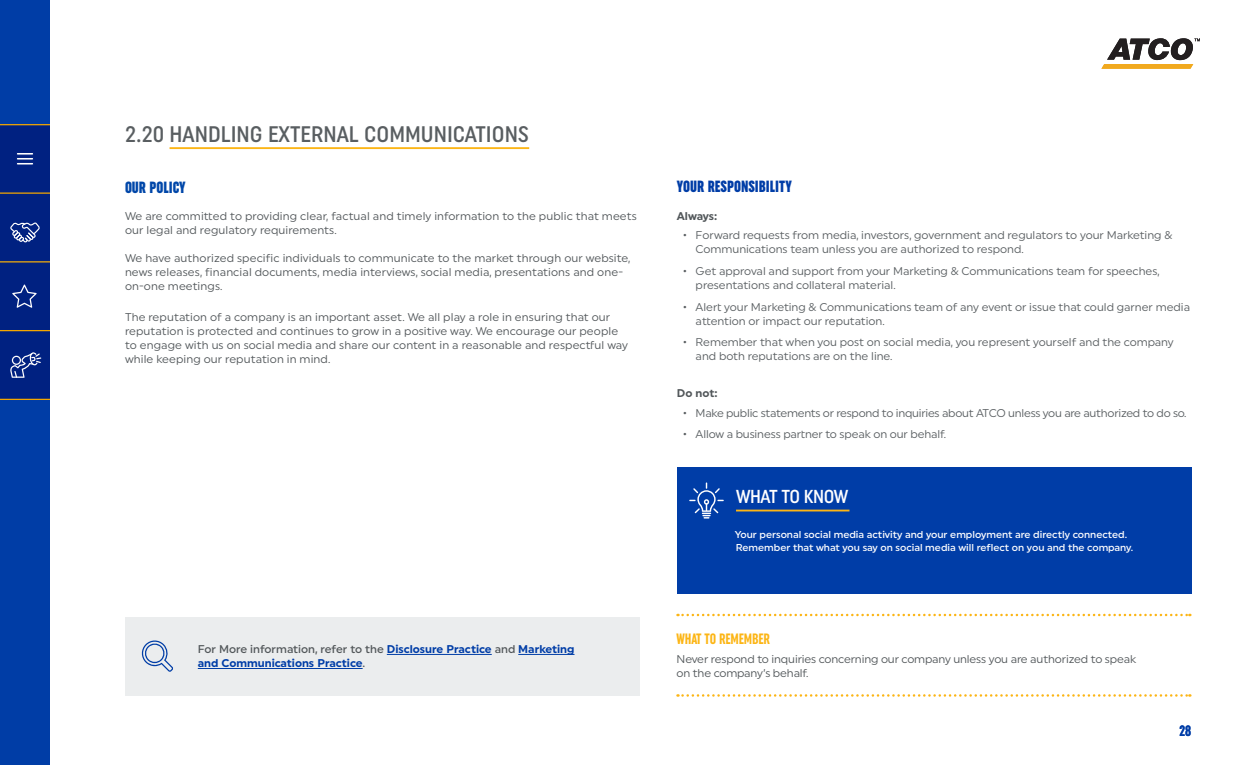
<style>
.page{position:relative;width:1260px;height:765px;background:#fff}
.page>*{position:absolute;margin:0;border:0;box-sizing:border-box;transform-origin:0 0}
.t1{font:500 condensed 22.5px "Uniform";color:#595e61}
.t2{font:500 condensed 18.75px "Uniform";letter-spacing:-.02em;color:#fff}
.t3{font:900 extra-condensed 16.25px "Uniform";color:#003da7}
.t4{font:900 extra-condensed 16.25px "Uniform";color:#0047a9}
.t5{font:700 extra-condensed 15px "Uniform";letter-spacing:-.01em;color:#fcb515}
.t6{font:700 extra-condensed 15px "Uniform";color:#003da7}
.t7{font:11.25px/14px "Uniform";letter-spacing:.01em;color:#52575a}
.t8{font:11.25px/14px "Uniform";color:#595e61}
.t9{font:11.25px/14px "Uniform";letter-spacing:-.01em;color:#52575a}
.t10{font:700 11.25px/14px "Uniform";color:#003da7}
.t11{font:11.25px "Uniform";letter-spacing:-.02em;color:#595e61}
.t12{font:700 11.25px "Uniform";letter-spacing:-.005em;color:#52575a}
.t13{font:500 10px/12.5px "Uniform";color:#fff}
.s1{font-weight:500;color:#52575a}
</style>
<div class="page">
<div style="left:0;top:0;width:50px;height:765px;background:#003da6"></div>
<div style="left:0;top:194px;width:50px;height:67px;background:#002181"></div>
<div style="left:0;top:262px;width:50px;height:68px;background:#002181"></div>
<div style="left:0;top:331px;width:50px;height:68px;background:#002181"></div>
<div style="left:0;top:125px;width:50px;height:67px;background:#002181"></div>
<hr style="left:0;top:192px;width:50px;height:2px;background:#f4a700">
<hr style="left:0;top:261px;width:50px;height:1px;background:#f4a700">
<hr style="left:0;top:330px;width:50px;height:1px;background:#f4a700">
<hr style="left:0;top:399px;width:50px;height:1px;background:#f4a700">
<div style="left:16px;top:152px;width:18px;height:3px;border:1px solid #002181"></div>
<div style="left:16px;top:157px;width:18px;height:3px;border:1px solid #002181"></div>
<div style="left:16px;top:162px;width:18px;height:3px;border:1px solid #002181"></div>
<svg style="left:10px;top:352px;width:31px;height:26px"></svg>
<svg style="left:10px;top:222px;width:30px;height:20px"></svg>
<svg style="left:12px;top:285px;width:25px;height:23px"></svg>
<hr style="left:0;top:124px;width:50px;height:1px;background:#f4a700">
<svg style="left:1101px;top:38px;width:99px;height:31px"></svg>
<hr style="left:170px;top:147px;width:359px;height:2px;background:#fcb515">
<div style="left:677px;top:468px;width:514px;height:126px;background:#003da7"></div>
<div style="left:125px;top:618px;width:514px;height:78px;background:#ebedee"></div>
<hr style="left:387px;top:654px;width:105px;height:1px;background:#003da7">
<hr style="left:518px;top:654px;width:57px;height:1px;background:#003da7">
<hr style="left:198px;top:668px;width:165px;height:1px;background:#003da7">
<svg style="left:678px;top:694px;width:512px;height:3px"></svg>
<svg style="left:678px;top:614px;width:512px;height:2px"></svg>
<svg style="left:689px;top:482px;width:35px;height:37px"></svg>
<svg style="left:141px;top:640px;width:32px;height:32px"></svg>
<hr style="left:736px;top:510px;width:113px;height:1px;background:#fcb515">
<h1 class="t1" style="left:125px;top:121px;width:406px">2.20 HANDLING EXTERNAL COMMUNICATIONS</h1>
<h3 class="t4" style="left:125px;top:178px;width:62px">OUR POLICY</h3>
<p class="t7" style="left:125px;top:209px;width:513px">We are committed to providing clear, factual and timely information to the public that meets our legal and regulatory requirements.</p>
<p class="t7" style="left:125px;top:251px;width:507px">We have authorized specific individuals to communicate to the market through our website, news releases, financial documents, media interviews, social media, presentations and one&shy;on-one meetings.</p>
<p class="t7" style="left:125px;top:310px;width:505px">The reputation of a company is an important asset. We all play a role in ensuring that our reputation is protected and continues to grow in a positive way. We encourage our people to engage with us on social media and share our content in a reasonable and respectful way while keeping our reputation in mind.</p>
<p class="t10" style="left:198px;top:642px;width:378px"><span class="s1">For More information, refer to the</span> Disclosure Practice <span class="s1">and</span> Marketing and Communications Practice<span class="s1">.</span></p>
<h3 class="t3" style="left:677px;top:177px;width:116px">YOUR RESPONSIBILITY</h3>
<p class="t12" style="left:677px;top:209px;width:42px">Always:</p>
<p class="t8" style="left:696px;top:228px;width:478px;text-indent:-12px">• Forward requests from media, investors, government and regulators to your Marketing &amp;<br>Communications team unless you are authorized to respond.</p>
<p class="t8" style="left:696px;top:264px;width:466px;text-indent:-12px">• Get approval and support from your Marketing &amp; Communications team for speeches, presentations and collateral material.</p>
<p class="t8" style="left:696px;top:299px;width:496px;text-indent:-12px">• Alert your Marketing &amp; Communications team of any event or issue that could garner media attention or impact our reputation.</p>
<p class="t8" style="left:696px;top:335px;width:480px;text-indent:-12px">• Remember that when you post on social media, you represent yourself and the company and both reputations are on the line.</p>
<p class="t12" style="left:677px;top:386px;width:42px">Do not:</p>
<p class="t11" style="left:683px;top:406px;width:505px">• Make public statements or respond to inquiries about ATCO unless you are authorized to do so.</p>
<p class="t8" style="left:683px;top:427px;width:264px">• Allow a business partner to speak on our behalf.</p>
<h2 class="t2" style="left:736px;top:485px;width:114px">WHAT TO KNOW</h2>
<p class="t13" style="left:735px;top:528px;width:400px">Your personal social media activity and your employment are directly connected.<br>Remember that what you say on social media will reflect on you and the company.</p>
<h3 class="t5" style="left:677px;top:630px;width:95px">WHAT TO REMEMBER</h3>
<p class="t9" style="left:677px;top:652px;width:461px">Never respond to inquiries concerning our company unless you are authorized to speak on the company’s behalf.</p>
<h3 class="t6" style="left:1179px;top:722px;width:13px">28</h3>
</div>
